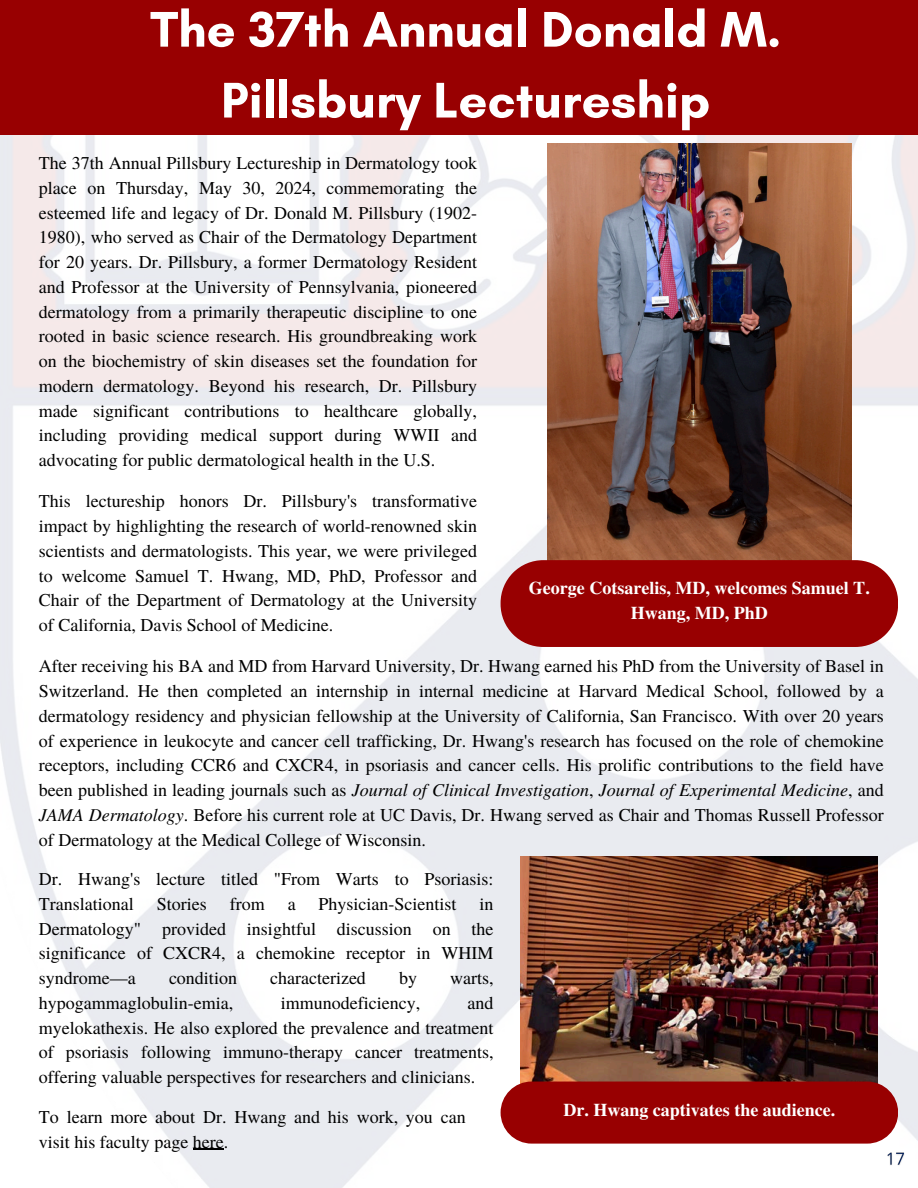
<style>
.page{position:relative;width:918px;height:1188px;background:#fff}
.page>*{position:absolute;margin:0;border:0;box-sizing:border-box;transform-origin:0 0}
.t1{font:700 51px/70.8px "Glacial Indifference";color:#fff;text-align:center}
.t2{font:18px/24.8px "Te X Gyre Termes";color:#000;text-align:justify}
.t3{font:700 18px/24.8px "Te X Gyre Termes";color:#fff;text-align:center}
.s1{font-style:italic}
</style>
<div class="page">
<img style="left:0;top:134px;width:918px;height:1054px">
<div style="left:0;top:0;width:918px;height:134px;background:#980001"></div>
<img style="left:548px;top:144px;width:303px;height:416px">
<img style="left:521px;top:856px;width:357px;height:228px">
<div style="left:501px;top:1082px;width:397px;height:62px;background:#980001;border-radius:31px"></div>
<div style="left:501px;top:560px;width:397px;height:87px;background:#980001"></div>
<img style="left:883px;top:1147px;width:26px;height:24px">
<hr style="left:193px;top:1149px;width:31px;height:1px;background:#000">
<p class="t1" style="left:150px;top:-7px;width:632px">The 37th Annual Donald M.<br>Pillsbury Lectureship</p>
<p class="t2" style="left:39px;top:150px;width:440px">The 37th Annual Pillsbury Lectureship in Dermatology took place on Thursday, May 30, 2024, commemorating the esteemed life and legacy of Dr. Donald M. Pillsbury (1902- 1980), who served as Chair of the Dermatology Department for 20 years. Dr. Pillsbury, a former Dermatology Resident and Professor at the University of Pennsylvania, pioneered dermatology from a primarily therapeutic discipline to one rooted in basic science research. His groundbreaking work on the biochemistry of skin diseases set the foundation for modern dermatology. Beyond his research, Dr. Pillsbury made significant contributions to healthcare globally, including providing medical support during WWII and advocating for public dermatological health in the U.S.</p>
<h2 class="t2" style="left:39px;top:488px;width:440px">This lectureship honors Dr. Pillsbury's transformative impact by highlighting the research of world-renowned skin scientists and dermatologists. This year, we were privileged to welcome Samuel T. Hwang, MD, PhD, Professor and Chair of the Department of Dermatology at the University of California, Davis School of Medicine.</h2>
<p class="t3" style="left:529px;top:575px;width:342px">George Cotsarelis, MD, welcomes Samuel T.<br>Hwang, MD, PhD</p>
<h1 class="t2" style="left:39px;top:653px;width:846px">After receiving his BA and MD from Harvard University, Dr. Hwang earned his PhD from the University of Basel in Switzerland. He then completed an internship in internal medicine at Harvard Medical School, followed by a dermatology residency and physician fellowship at the University of California, San Francisco. With over 20 years of experience in leukocyte and cancer cell trafficking, Dr. Hwang's research has focused on the role of chemokine receptors, including CCR6 and CXCR4, in psoriasis and cancer cells. His prolific contributions to the field have been published in leading journals such as <span class="s1">Journal of Clinical Investigation</span>, <span class="s1">Journal of Experimental Medicine</span>, and <span class="s1">JAMA Dermatology</span>. Before his current role at UC Davis, Dr. Hwang served as Chair and Thomas Russell Professor of Dermatology at the Medical College of Wisconsin.</h1>
<p class="t2" style="left:39px;top:866px;width:456px">Dr. Hwang's lecture titled "From Warts to Psoriasis:<br>Translational</p>
<p class="t2" style="left:157px;top:891px;width:52px">Stories</p>
<p class="t2" style="left:230px;top:891px;width:36px">from</p>
<p class="t2" style="left:288px;top:891px;width:9px">a</p>
<p class="t2" style="left:319px;top:891px;width:140px">Physician-Scientist</p>
<p class="t2" style="left:39px;top:891px;width:456px;text-indent:441px">in Dermatology" provided insightful discussion on the significance of CXCR4, a chemokine receptor in WHIM syndrome—a</p>
<p class="t2" style="left:169px;top:965px;width:70px">condition</p>
<p class="t2" style="left:270px;top:965px;width:97px">characterized</p>
<p class="t2" style="left:399px;top:965px;width:19px">by</p>
<p class="t2" style="left:450px;top:965px;width:45px">warts,</p>
<p class="t2" style="left:39px;top:990px;width:196px">hypogammaglobulin-emia,</p>
<p class="t2" style="left:281px;top:990px;width:141px">immunodeficiency,</p>
<p class="t2" style="left:39px;top:990px;width:456px;text-indent:429px">and myelokathexis. He also explored the prevalence and treatment of psoriasis following immuno-therapy cancer treatments, offering valuable perspectives for researchers and clinicians.</p>
<p class="t2" style="left:39px;top:1103px;width:428px">To learn more about Dr. Hwang and his work, you can visit his faculty page here.</p>
<p class="t3" style="left:563px;top:1096px;width:273px">Dr. Hwang captivates the audience.</p>
</div>
